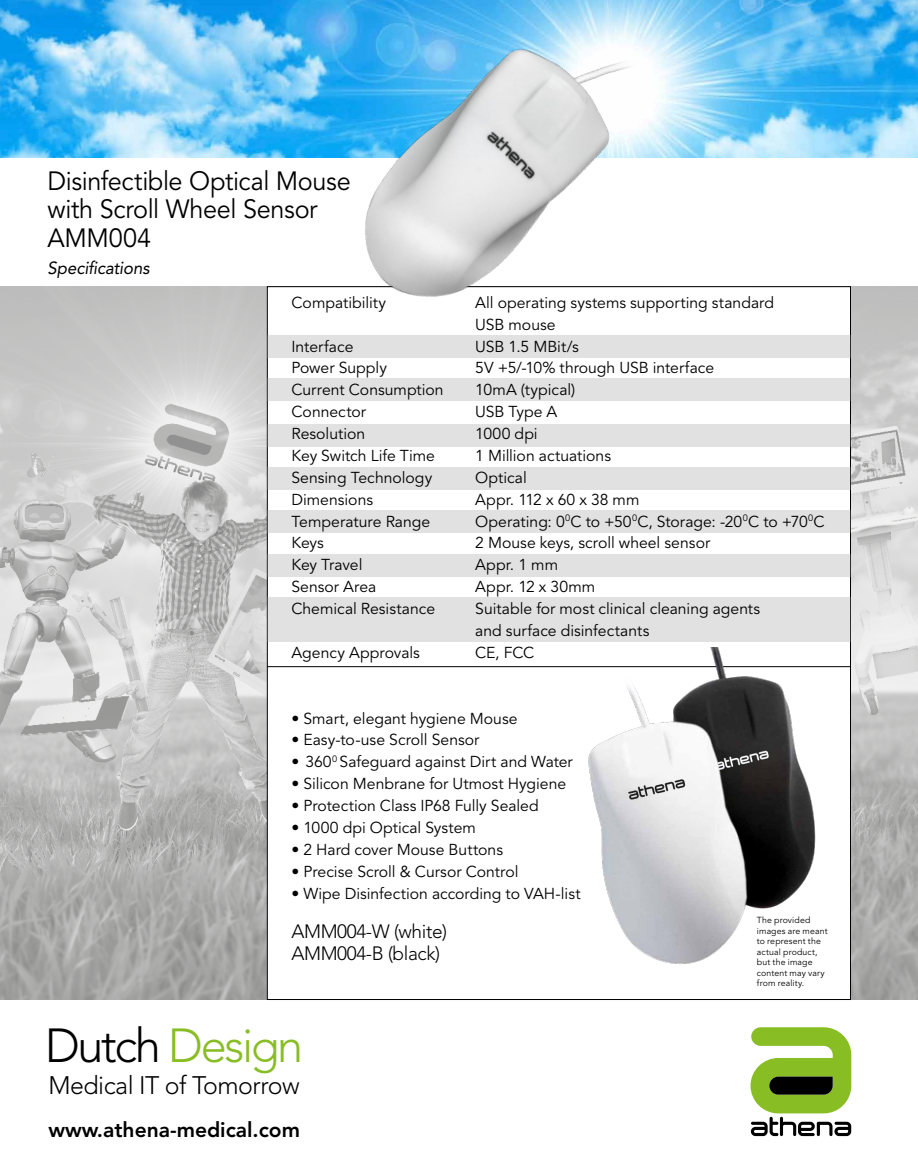
<style>
.page{position:relative;width:918px;height:1166px;background:#fff}
.page>*{position:absolute;margin:0;border:0;box-sizing:border-box;transform-origin:0 0}
.t1{font:300 47.43px "Avenir";letter-spacing:-.05em;color:#89bd24}
.t2{font:26.25px/28.9px "Avenir";letter-spacing:-.015em;color:#000;scale:.96 1}
.t3{font:300 25.2px "Avenir";letter-spacing:-.02em;color:#000}
.t4{font:800 21px "Avenir";color:#000}
.t5{font:300 19.25px/22.8px "Avenir";letter-spacing:-.02em;color:#000}
.t6{font:italic 17.5px "Avenir";letter-spacing:-.005em;color:#000;scale:.96 1}
.t7{font:15.75px/21.9px "Avenir";color:#000}
.t8{font:8.75px/10.5px "Avenir";letter-spacing:.015em;color:#000}
.s1{color:#000}
</style>
<div class="page">
<img style="left:0;top:286px;width:267px;height:714px">
<img style="left:850px;top:286px;width:68px;height:714px">
<img style="left:0;top:0;width:918px;height:158px">
<div style="left:267px;top:335px;width:583px;height:23px;background:#e1e1e1"></div>
<div style="left:267px;top:378px;width:583px;height:22px;background:#e1e1e1"></div>
<div style="left:267px;top:597px;width:583px;height:45px;background:#e1e1e1"></div>
<svg style="left:750px;top:1027px;width:101px;height:109px"></svg>
<div style="left:267px;top:424px;width:583px;height:22px;background:#e1e1e1"></div>
<hr style="left:267px;top:666px;width:584px;height:1px;background:#000">
<img style="left:252px;top:0;width:456px;height:393px">
<img style="left:566px;top:647px;width:282px;height:317px">
<div style="left:267px;top:467px;width:583px;height:23px;background:#e1e1e1"></div>
<div style="left:267px;top:511px;width:583px;height:22px;background:#e1e1e1"></div>
<div style="left:267px;top:554px;width:583px;height:22px;background:#e1e1e1"></div>
<h2 class="t2" style="left:47px;top:167px;width:317px">Disinfectible Optical Mouse with Scroll Wheel Sensor<br>AMM004</h2>
<p class="t6" style="left:47px;top:257px;width:108px">Specifications</p>
<p class="t7" style="left:291px;top:292px;width:96px">Compatibility</p>
<p class="t7" style="left:475px;top:292px;width:300px">All operating systems supporting standard<br>USB mouse</p>
<p class="t7" style="left:291px;top:336px;width:63px">Interface</p>
<p class="t7" style="left:475px;top:336px;width:105px">USB 1.5 MBit/s</p>
<p class="t7" style="left:291px;top:357px;width:97px">Power Supply</p>
<p class="t7" style="left:475px;top:357px;width:240px">5V +5/-10% through USB interface</p>
<p class="t7" style="left:291px;top:379px;width:154px">Current Consumption</p>
<p class="t7" style="left:475px;top:379px;width:102px">10mA (typical)</p>
<p class="t7" style="left:291px;top:401px;width:76px">Connector</p>
<p class="t7" style="left:475px;top:401px;width:84px">USB Type A</p>
<p class="t7" style="left:291px;top:423px;width:75px">Resolution</p>
<p class="t7" style="left:475px;top:423px;width:64px">1000 dpi</p>
<p class="t7" style="left:291px;top:445px;width:145px">Key Switch Life Time</p>
<p class="t7" style="left:475px;top:445px;width:137px">1 Million actuations</p>
<p class="t7" style="left:291px;top:467px;width:142px">Sensing Technology</p>
<p class="t7" style="left:475px;top:467px;width:53px">Optical</p>
<p class="t7" style="left:291px;top:489px;width:83px">Dimensions</p>
<p class="t7" style="left:475px;top:489px;width:166px">Appr. 112 x 60 x 38 mm</p>
<p class="t7" style="left:291px;top:511px;width:140px">Temperature Range</p>
<p class="t7" style="left:475px;top:511px;width:351px">Operating: 0<sup>0</sup>C to +50<sup>0</sup>C, Storage: -20<sup>0</sup>C to +70<sup>0</sup>C</p>
<p class="t7" style="left:291px;top:532px;width:34px">Keys</p>
<p class="t7" style="left:475px;top:532px;width:236px">2 Mouse keys, scroll wheel sensor</p>
<p class="t7" style="left:291px;top:554px;width:73px">Key Travel</p>
<p class="t7" style="left:475px;top:554px;width:84px">Appr. 1 mm</p>
<p class="t7" style="left:291px;top:576px;width:86px">Sensor Area</p>
<p class="t7" style="left:475px;top:576px;width:122px">Appr. 12 x 30mm</p>
<p class="t7" style="left:291px;top:598px;width:145px">Chemical Resistance</p>
<p class="t7" style="left:475px;top:598px;width:286px">Suitable for most clinical cleaning agents and surface disinfectants</p>
<p class="t7" style="left:291px;top:642px;width:130px">Agency Approvals</p>
<p class="t7" style="left:475px;top:642px;width:60px">CE, FCC</p>
<p class="t7" style="left:291px;top:707px;width:228px">• Smart, elegant hygiene Mouse</p>
<p class="t7" style="left:291px;top:729px;width:189px">• Easy-to-use Scroll Sensor</p>
<p class="t7" style="left:291px;top:751px;width:283px">• 360<sup>0</sup> Safeguard against Dirt and Water</p>
<p class="t7" style="left:291px;top:773px;width:276px">• Silicon Menbrane for Utmost Hygiene</p>
<p class="t7" style="left:291px;top:795px;width:249px">• Protection Class IP68 Fully Sealed</p>
<p class="t7" style="left:291px;top:817px;width:186px">• 1000 dpi Optical System</p>
<p class="t7" style="left:291px;top:839px;width:213px">• 2 Hard cover Mouse Buttons</p>
<p class="t7" style="left:291px;top:861px;width:228px">• Precise Scroll &amp; Cursor Control</p>
<p class="t7" style="left:291px;top:882px;width:291px">• Wipe Disinfection according to VAH-list</p>
<p class="t5" style="left:291px;top:919px;width:157px">AMM004-W (white)<br>AMM004-B (black)</p>
<h1 class="t1" style="left:45px;top:1018px;width:260px"><span class="s1">Dutch</span> Design</h1>
<h3 class="t3" style="left:48px;top:1070px;width:253px">Medical IT of Tomorrow</h3>
<h3 class="t4" style="left:48px;top:1118px;width:253px">www.athena-medical.com</h3>
<p class="t8" style="left:757px;top:915px;width:72px">The provided images are meant to represent the actual product, but the image content may vary from reality.</p>
</div>
